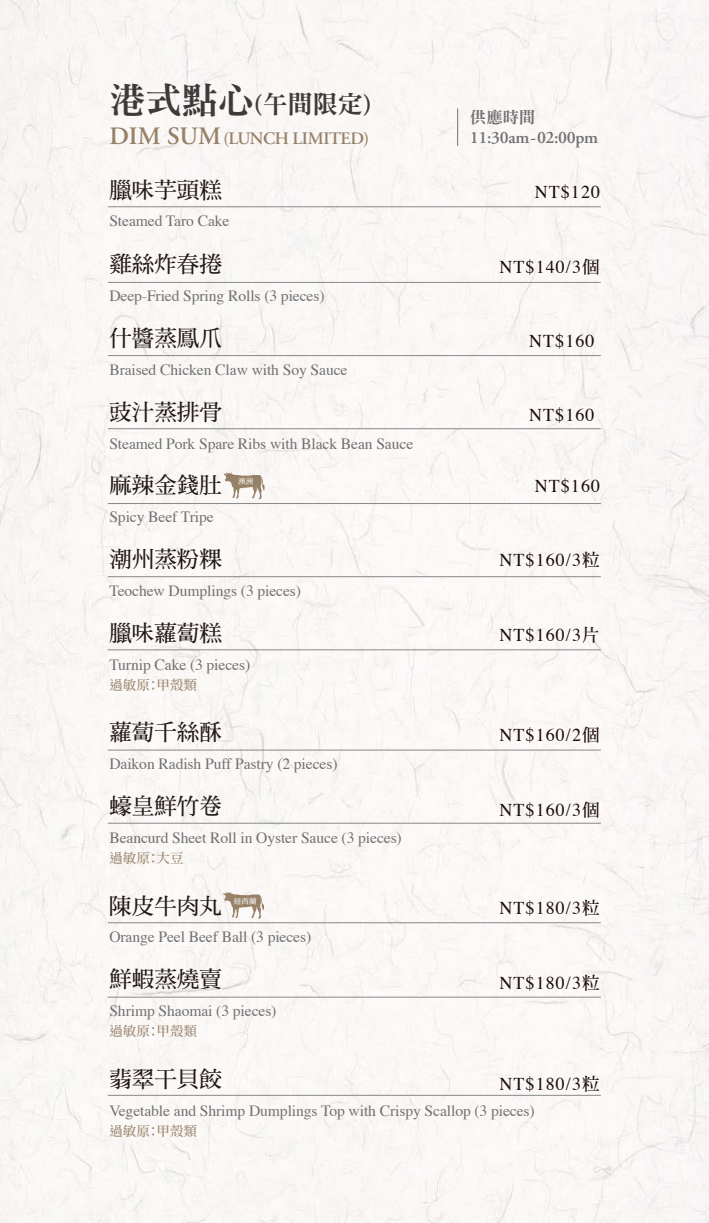
<style>
.page{position:relative;width:709px;height:1223px;background:#fff}
.page>*{position:absolute;margin:0;border:0;box-sizing:border-box;transform-origin:0 0}
.t1{font:25px "DF Ming Std W9";color:#3e3a39}
.t2{font:22.5px "DF Ming Std W7";color:#221815}
.t3{font:18px "Times";letter-spacing:.06em;color:#1a0b08}
.t4{font:600 17.5px "Adobe Garamond Pro";letter-spacing:-.025em;color:#978268}
.t5{font:600 17.5px "Adobe Garamond Pro";letter-spacing:-.02em;color:#727171}
.t6{font:16.25px "DF Ming Std W9";color:#727171}
.t7{font:15.62px "Times";letter-spacing:-.005em;color:#717171}
.t8{font:500 13.5px "Noto Serif CJ Ktc";color:#978268}
.t9{font:500 7.5px "Noto Serif CJ Ktc";color:#fff}
.s1{font-size:36.25px}
.s2{font-size:25px}
.s3{font-family:"DF Ming Std W7";font-size:17.5px}
</style>
<div class="page">
<div style="left:0;top:0;width:709px;height:1222px;background:#faf8f6"></div>
<hr style="left:108px;top:206px;width:493px;height:1px;background:#898989">
<hr style="left:108px;top:282px;width:493px;height:1px;background:#898989">
<hr style="left:108px;top:355px;width:493px;height:1px;background:#898989">
<hr style="left:108px;top:428px;width:493px;height:1px;background:#898989">
<hr style="left:108px;top:503px;width:493px;height:1px;background:#898989">
<hr style="left:108px;top:576px;width:493px;height:1px;background:#898989">
<hr style="left:108px;top:649px;width:493px;height:1px;background:#898989">
<hr style="left:108px;top:750px;width:493px;height:1px;background:#898989">
<hr style="left:108px;top:823px;width:493px;height:1px;background:#898989">
<hr style="left:108px;top:922px;width:493px;height:1px;background:#898989">
<hr style="left:108px;top:996px;width:493px;height:1px;background:#898989">
<hr style="left:108px;top:1095px;width:493px;height:1px;background:#898989">
<svg style="left:223px;top:891px;width:41px;height:27px"></svg>
<svg style="left:223px;top:472px;width:42px;height:27px"></svg>
<hr style="left:457px;top:108px;width:1px;height:38px;background:#727171">
<h1 class="t1" style="left:109px;top:90px;width:263px"><span class="s1">港式點心</span>(午間限定)</h1>
<p class="t4" style="left:109px;top:128px;width:261px"><span class="s2">DIM SUM</span>(LUNCH LIMITED)</p>
<h2 class="t2" style="left:109px;top:177px;width:114px">臘味芋頭糕</h2>
<p class="t7" style="left:109px;top:207px;width:122px">Steamed Taro Cake</p>
<h2 class="t2" style="left:109px;top:252px;width:114px">雞絲炸春捲</h2>
<p class="t7" style="left:109px;top:281px;width:217px">Deep-Fried Spring Rolls (3 pieces)</p>
<h2 class="t2" style="left:109px;top:326px;width:114px">什醬蒸鳳爪</h2>
<p class="t7" style="left:109px;top:355px;width:240px">Braised Chicken Claw with Soy Sauce</p>
<h2 class="t2" style="left:109px;top:399px;width:114px">豉汁蒸排骨</h2>
<p class="t7" style="left:109px;top:428px;width:305px">Steamed Pork Spare Ribs with Black Bean Sauce</p>
<p class="t6" style="left:470px;top:109px;width:67px">供應時間</p>
<p class="t5" style="left:470px;top:128px;width:130px">11:30am-02:00pm</p>
<p class="t3" style="left:534px;top:175px;width:67px">NT$120</p>
<p class="t3" style="left:499px;top:250px;width:102px">NT$140/3<span class="s3">個</span></p>
<p class="t3" style="left:529px;top:324px;width:67px">NT$160</p>
<p class="t3" style="left:529px;top:398px;width:67px">NT$160</p>
<h2 class="t2" style="left:109px;top:473px;width:114px">麻辣金錢肚</h2>
<p class="t3" style="left:534px;top:469px;width:67px">NT$160</p>
<p class="t7" style="left:109px;top:502px;width:106px">Spicy Beef Tripe</p>
<h2 class="t2" style="left:109px;top:547px;width:114px">潮州蒸粉粿</h2>
<p class="t7" style="left:109px;top:576px;width:193px">Teochew Dumplings (3 pieces)</p>
<p class="t9" style="left:238px;top:477px;width:17px">澳洲</p>
<p class="t3" style="left:499px;top:543px;width:102px">NT$160/3<span class="s3">粒</span></p>
<h2 class="t2" style="left:109px;top:620px;width:114px">臘味蘿蔔糕</h2>
<p class="t7" style="left:109px;top:649px;width:142px">Turnip Cake (3 pieces)</p>
<p class="t8" style="left:109px;top:677px;width:89px">過敏原：甲殼類</p>
<h2 class="t2" style="left:109px;top:720px;width:114px">蘿蔔千絲酥</h2>
<p class="t7" style="left:109px;top:749px;width:230px">Daikon Radish Puff Pastry (2 pieces)</p>
<h2 class="t2" style="left:109px;top:793px;width:114px">蠔皇鮮竹卷</h2>
<p class="t7" style="left:109px;top:823px;width:294px">Beancurd Sheet Roll in Oyster Sauce (3 pieces)</p>
<p class="t8" style="left:109px;top:850px;width:76px">過敏原：大豆</p>
<p class="t3" style="left:499px;top:618px;width:102px">NT$160/3<span class="s3">片</span></p>
<p class="t3" style="left:499px;top:718px;width:102px">NT$160/2<span class="s3">個</span></p>
<p class="t3" style="left:499px;top:793px;width:102px">NT$160/3<span class="s3">個</span></p>
<h2 class="t2" style="left:109px;top:893px;width:114px">陳皮牛肉丸</h2>
<p class="t3" style="left:499px;top:891px;width:102px">NT$180/3<span class="s3">粒</span></p>
<p class="t7" style="left:109px;top:922px;width:203px">Orange Peel Beef Ball (3 pieces)</p>
<h2 class="t2" style="left:109px;top:967px;width:114px">鮮蝦蒸燒賣</h2>
<p class="t7" style="left:109px;top:996px;width:169px">Shrimp Shaomai (3 pieces)</p>
<p class="t8" style="left:109px;top:1023px;width:89px">過敏原：甲殼類</p>
<p class="t9" style="left:234px;top:897px;width:24px">紐西蘭</p>
<p class="t3" style="left:499px;top:966px;width:102px">NT$180/3<span class="s3">粒</span></p>
<h2 class="t2" style="left:109px;top:1066px;width:114px">翡翠干貝餃</h2>
<p class="t7" style="left:109px;top:1095px;width:427px">Vegetable and Shrimp Dumplings Top with Crispy Scallop (3 pieces)</p>
<p class="t8" style="left:109px;top:1122px;width:89px">過敏原：甲殼類</p>
<p class="t3" style="left:499px;top:1066px;width:102px">NT$180/3<span class="s3">粒</span></p>
</div>
